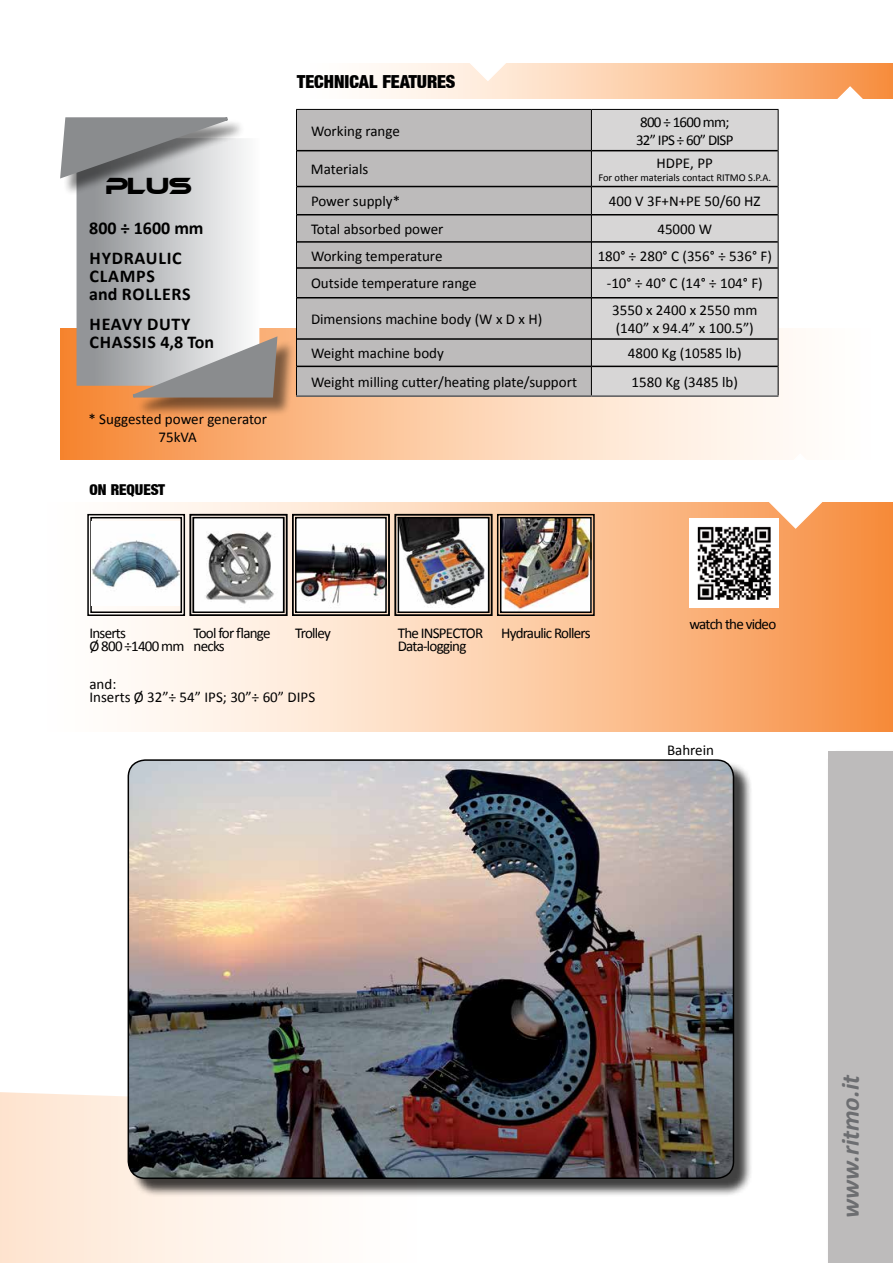
<style>
.page{position:relative;width:893px;height:1263px;background:#fff}
.page>*{position:absolute;margin:0;border:0;box-sizing:border-box;transform-origin:0 0}
.t1{font:italic 700 25.5px "Calibri";color:#6d6e71}
.t2{font:22.5px "Ethnocentric";color:#000}
.t3{font:700 18px/18px "Calibri";letter-spacing:.04em;color:#000}
.t4{font:18px "Basic Sans Heavy SF Bold";color:#000}
.t5{font:15px/18px "Calibri";color:#000}
.t6{font:15px/13.5px "Calibri";letter-spacing:-.05em;color:#000}
.t7{font:15px "Basic Sans Heavy SF Bold";color:#000}
.t8{font:15px "Calibri";letter-spacing:-.055em;color:#000}
.t9{font:10.5px "Calibri";color:#000}
</style>
<div class="page">
<svg style="left:60px;top:328px;width:729px;height:131px;background:#fbc8a0"></svg>
<svg style="left:135px;top:502px;width:758px;height:229px;background:#fbc499"></svg>
<svg style="left:759px;top:452px;width:78px;height:78px"></svg>
<svg style="left:0;top:1080px;width:298px;height:183px"></svg>
<svg style="left:371px;top:64px;width:522px;height:35px;background:#fccca7"></svg>
<div style="left:826px;top:749px;width:67px;height:514px;background:#000;opacity:.5"></div>
<div style="left:829px;top:751px;width:64px;height:512px;background:#bdbbbb"></div>
<svg style="left:451px;top:63px;width:78px;height:19px"></svg>
<svg style="left:809px;top:85px;width:78px;height:14px"></svg>
<img style="left:87px;top:513px;width:508px;height:104px">
<div style="left:295px;top:517px;width:92px;height:96px;border:1px solid #000"></div>
<div style="left:130px;top:761px;width:623px;height:436px;background:#000;opacity:.75"></div>
<img style="left:128px;top:760px;width:605px;height:418px">
<div style="left:128px;top:759px;width:606px;height:420px;border:2px solid #000;border-radius:17px"></div>
<div style="left:297px;top:110px;width:294px;height:285px;background:#bdbbbb"></div>
<div style="left:592px;top:110px;width:186px;height:285px;background:#d7d6d6"></div>
<hr style="left:297px;top:150px;width:294px;height:1px;background:#000">
<hr style="left:592px;top:150px;width:186px;height:1px;background:#000">
<hr style="left:297px;top:186px;width:294px;height:1px;background:#000">
<hr style="left:592px;top:186px;width:186px;height:1px;background:#000">
<hr style="left:297px;top:214px;width:294px;height:1px;background:#000">
<hr style="left:592px;top:214px;width:186px;height:1px;background:#000">
<hr style="left:297px;top:241px;width:294px;height:2px;background:#000">
<hr style="left:592px;top:241px;width:186px;height:2px;background:#000">
<hr style="left:297px;top:267px;width:294px;height:2px;background:#000">
<hr style="left:592px;top:267px;width:186px;height:2px;background:#000">
<hr style="left:297px;top:297px;width:294px;height:1px;background:#000">
<hr style="left:592px;top:297px;width:186px;height:1px;background:#000">
<hr style="left:296px;top:395px;width:295px;height:2px;background:#58595b">
<hr style="left:591px;top:395px;width:187px;height:2px;background:#58595b">
<hr style="left:297px;top:338px;width:294px;height:2px;background:#000">
<hr style="left:592px;top:338px;width:186px;height:2px;background:#000">
<hr style="left:297px;top:366px;width:294px;height:1px;background:#000">
<hr style="left:592px;top:366px;width:186px;height:1px;background:#000">
<hr style="left:296px;top:109px;width:295px;height:1px;background:#000">
<hr style="left:296px;top:110px;width:1px;height:41px;background:#000">
<hr style="left:591px;top:109px;width:187px;height:1px;background:#000">
<hr style="left:591px;top:110px;width:1px;height:41px;background:#000">
<hr style="left:778px;top:110px;width:1px;height:41px;background:#000">
<hr style="left:296px;top:151px;width:1px;height:36px;background:#000">
<hr style="left:591px;top:151px;width:1px;height:36px;background:#000">
<hr style="left:778px;top:151px;width:1px;height:36px;background:#000">
<svg style="left:296px;top:187px;width:1px;height:81px"></svg>
<svg style="left:591px;top:187px;width:1px;height:81px"></svg>
<svg style="left:778px;top:187px;width:1px;height:81px"></svg>
<hr style="left:296px;top:268px;width:1px;height:30px;background:#000">
<hr style="left:591px;top:268px;width:1px;height:30px;background:#000">
<hr style="left:778px;top:268px;width:1px;height:30px;background:#000">
<hr style="left:296px;top:298px;width:1px;height:41px;background:#000">
<hr style="left:591px;top:298px;width:1px;height:41px;background:#000">
<hr style="left:778px;top:298px;width:1px;height:41px;background:#000">
<svg style="left:296px;top:339px;width:1px;height:56px"></svg>
<svg style="left:591px;top:339px;width:1px;height:56px"></svg>
<svg style="left:778px;top:339px;width:1px;height:56px"></svg>
<img style="left:690px;top:519px;width:88px;height:88px">
<svg style="left:77px;top:196px;width:182px;height:190px;background:#bfc1c3"></svg>
<div style="left:136px;top:340px;width:159px;height:76px;background:#000;opacity:.5"></div>
<svg style="left:129px;top:334px;width:150px;height:66px;background:#aba8a5"></svg>
<div style="left:63px;top:120px;width:183px;height:76px;background:#000;opacity:.5"></div>
<svg style="left:60px;top:117px;width:171px;height:64px;background:#9b9d9e"></svg>
<h2 class="t2" style="left:106px;top:174px;width:87px">PLUS</h2>
<p class="t3" style="left:89px;top:212px;width:116px;line-height:30px">800 ÷ 1600 mm<br>HYDRAULIC</p>
<p class="t3" style="left:89px;top:266px;width:103px">CLAMPS<br>and ROLLERS</p>
<p class="t3" style="left:90px;top:314px;width:126px">HEAVY DUTY<br>CHASSIS 4,8 Ton</p>
<p class="t5" style="left:88px;top:409px;width:180px;text-align:center">* Suggested power generator<br>75kVA</p>
<p class="t7" style="left:89px;top:481px;width:77px">ON REQUEST</p>
<p class="t4" style="left:297px;top:72px;width:160px">TECHNICAL FEATURES</p>
<p class="t5" style="left:311px;top:121px;width:90px">Working range</p>
<p class="t6" style="left:636px;top:112px;width:99px;line-height:18px">800 ÷ 1600 mm;<br>32” IPS ÷ 60” DISP</p>
<p class="t5" style="left:311px;top:160px;width:59px">Materials</p>
<p class="t5" style="left:657px;top:153px;width:58px">HDPE, PP</p>
<p class="t9" style="left:598px;top:171px;width:174px">For other materials contact RITMO S.P.A.</p>
<p class="t5" style="left:311px;top:192px;width:91px">Power supply*</p>
<p class="t5" style="left:609px;top:192px;width:153px">400 V 3F+N+PE 50/60 HZ</p>
<p class="t5" style="left:311px;top:219px;width:134px">Total absorbed power</p>
<p class="t5" style="left:657px;top:219px;width:56px">45000 W</p>
<p class="t5" style="left:311px;top:246px;width:133px">Working temperature</p>
<p class="t5" style="left:598px;top:246px;width:176px">180° ÷ 280° C (356° ÷ 536° F)</p>
<p class="t5" style="left:311px;top:274px;width:167px">Outside temperature range</p>
<p class="t5" style="left:607px;top:274px;width:158px">-10° ÷ 40° C (14° ÷ 104° F)</p>
<p class="t5" style="left:311px;top:309px;width:233px">Dimensions machine body (W x D x H)</p>
<p class="t5" style="left:612px;top:300px;width:147px">3550 x 2400 x 2550 mm (140” x 94.4” x 100.5”)</p>
<p class="t5" style="left:311px;top:344px;width:134px">Weight machine body</p>
<p class="t5" style="left:628px;top:344px;width:115px">4800 Kg (10585 lb)</p>
<p class="t5" style="left:311px;top:372px;width:268px">Weight milling cutter/heating plate/support</p>
<p class="t5" style="left:632px;top:372px;width:108px">1580 Kg (3485 lb)</p>
<p class="t6" style="left:89px;top:625px;width:97px">Inserts<br>Ø 800 ÷1400 mm</p>
<p class="t6" style="left:194px;top:625px;width:79px">Tool for flange necks</p>
<p class="t8" style="left:295px;top:623px;width:37px">Trolley</p>
<p class="t5" style="left:89px;top:676px;width:227px;line-height:13.5px">and:<br>Inserts Ø 32”÷ 54” IPS; 30”÷ 60” DIPS</p>
<p class="t6" style="left:398px;top:625px;width:87px">The INSPECTOR<br>Data-logging</p>
<p class="t6" style="left:501px;top:625px;width:91px">Hydraulic Rollers</p>
<p class="t6" style="left:689px;top:617px;width:88px">watch the video</p>
<p class="t5" style="left:667px;top:740px;width:49px">Bahrein</p>
<h1 class="t1" style="left:835px;top:1218px;width:145px;rotate:-90deg">www.ritmo.it</h1>
</div>
